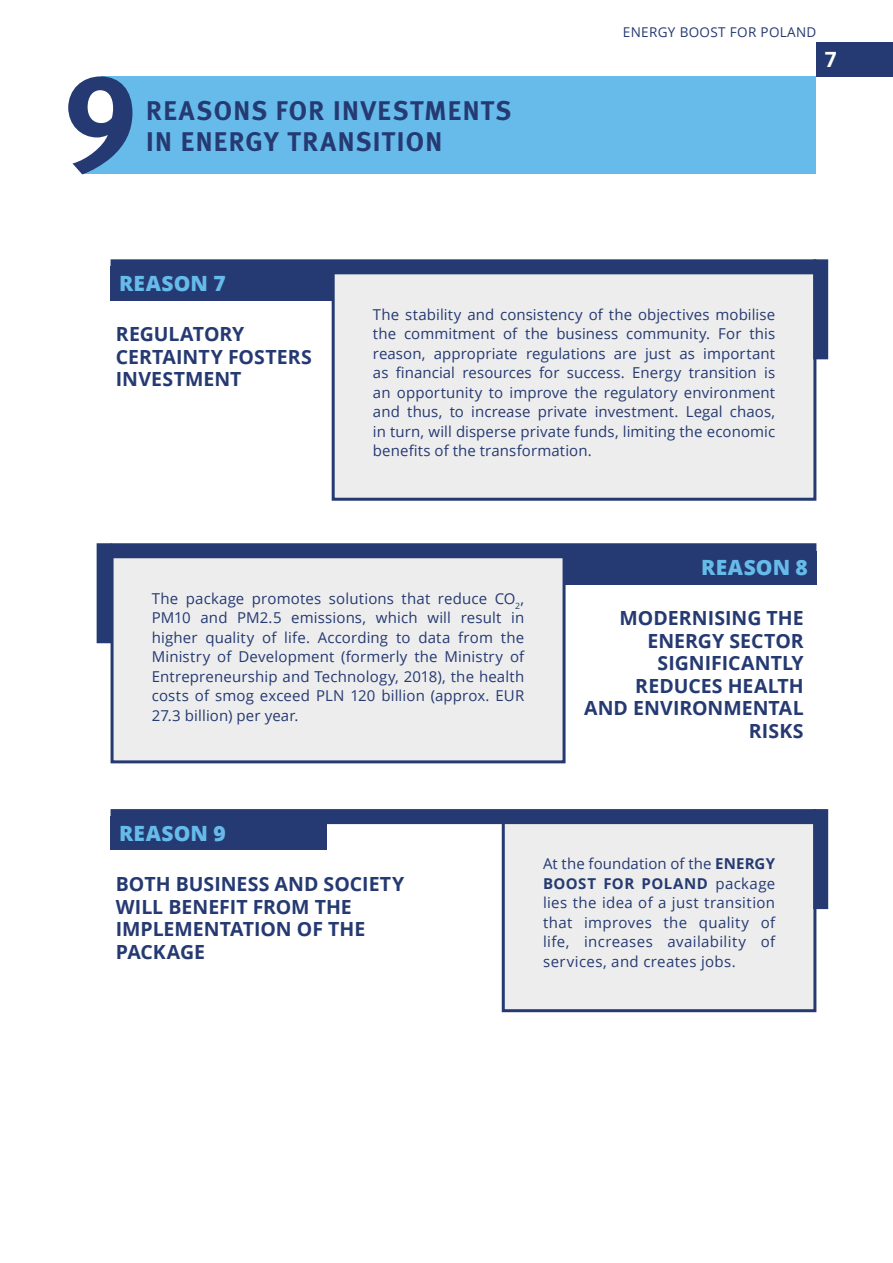
<style>
.page{position:relative;width:893px;height:1263px;background:#fff}
.page>*{position:absolute;margin:0;border:0;box-sizing:border-box;transform-origin:0 0}
.txt{font:133.5px "Meta Bold CELF";color:#253a72}
.txt-2{font:27px/31.5px "Meta Bold CELF";letter-spacing:.05em;color:#253a72}
.txt-3{font:800 21px "Open Sans";letter-spacing:.015em;color:#66bbea}
.t1{font:700 21px "Open Sans";color:#fff}
.txt-4{font:700 19.5px/22.5px "Open Sans";color:#253a72}
.txt-5{font:15px/19.5px "Open Sans";letter-spacing:.01em;color:#253a72;text-align:justify}
.t2{font:13.5px "Open Sans";letter-spacing:.025em;color:#253a72}
.s1{font-weight:700}
</style>
<div class="page">
<div style="left:556px;top:551px;width:260px;height:34px;background:#253a72"></div>
<div style="left:111px;top:267px;width:340px;height:34px;background:#253a72"></div>
<div style="left:111px;top:816px;width:216px;height:34px;background:#253a72"></div>
<div style="left:333px;top:268px;width:482px;height:231px;background:#ededed"></div>
<div style="left:332px;top:267px;width:484px;height:234px;border:3px solid #253a72"></div>
<div style="left:503px;top:818px;width:312px;height:193px;background:#ededed"></div>
<div style="left:502px;top:816px;width:314px;height:196px;border:3px solid #253a72"></div>
<div style="left:112px;top:552px;width:452px;height:210px;background:#ededed"></div>
<div style="left:111px;top:551px;width:455px;height:212px;border:3px solid #253a72"></div>
<div style="left:82px;top:77px;width:734px;height:97px;background:#66bbea"></div>
<div style="left:816px;top:43px;width:77px;height:34px;background:#253a72"></div>
<div style="left:111px;top:259px;width:705px;height:15px;background:#253a72"></div>
<div style="left:111px;top:809px;width:705px;height:15px;background:#253a72"></div>
<div style="left:111px;top:543px;width:705px;height:15px;background:#253a72"></div>
<svg style="left:82px;top:76px;width:37px;height:89px"></svg>
<div style="left:813px;top:259px;width:15px;height:100px;background:#253a72"></div>
<div style="left:813px;top:809px;width:15px;height:100px;background:#253a72"></div>
<div style="left:97px;top:543px;width:15px;height:100px;background:#253a72"></div>
<p class="txt" style="left:63px;top:36px;width:76px">9</p>
<p class="txt-2" style="left:146px;top:95px;width:366px">REASONS FOR INVESTMENTS<br>IN ENERGY TRANSITION</p>
<p class="t2" style="left:623px;top:23px;width:195px">ENERGY BOOST FOR POLAND</p>
<p class="t1" style="left:825px;top:45px;width:13px">7</p>
<p class="txt-3" style="left:119px;top:268px;width:108px">REASON 7</p>
<p class="txt-4" style="left:116px;top:322px;width:197px">REGULATORY<br>CERTAINTY FOSTERS<br>INVESTMENT</p>
<p class="txt-5" style="left:373px;top:304px;width:404px">The stability and consistency of the objectives mobilise the commitment of the business community. For this reason, appropriate regulations are just as important as financial resources for success. Energy transition is an opportunity to improve the regulatory environment and thus, to increase private investment. Legal chaos, in turn, will disperse private funds, limiting the economic benefits of the transformation.</p>
<p class="txt-5" style="left:152px;top:588px;width:374px">The package promotes solutions that reduce CO<sub>2</sub>, PM10 and PM2.5 emissions, which will result in higher quality of life. According to data from the Ministry of Development (formerly the Ministry of Entrepreneurship and Technology, 2018), the health costs of smog exceed PLN 120 billion (approx. EUR 27.3 billion) per year.</p>
<p class="txt-3" style="left:701px;top:552px;width:108px">REASON 8</p>
<p class="txt-4" style="left:584px;top:606px;width:221px;text-align:right">MODERNISING THE<br>ENERGY SECTOR<br>SIGNIFICANTLY<br>REDUCES HEALTH<br>AND ENVIRONMENTAL<br>RISKS</p>
<p class="txt-3" style="left:119px;top:817px;width:108px">REASON 9</p>
<p class="txt-4" style="left:116px;top:872px;width:290px">BOTH BUSINESS AND SOCIETY<br>WILL BENEFIT FROM THE<br>IMPLEMENTATION OF THE<br>PACKAGE</p>
<p class="txt-5" style="left:543px;top:854px;width:234px">At the foundation of the <span class="s1">ENERGY BOOST FOR POLAND</span> package lies the idea of a just transition that improves the quality of life, increases availability of services, and creates jobs.</p>
</div>
